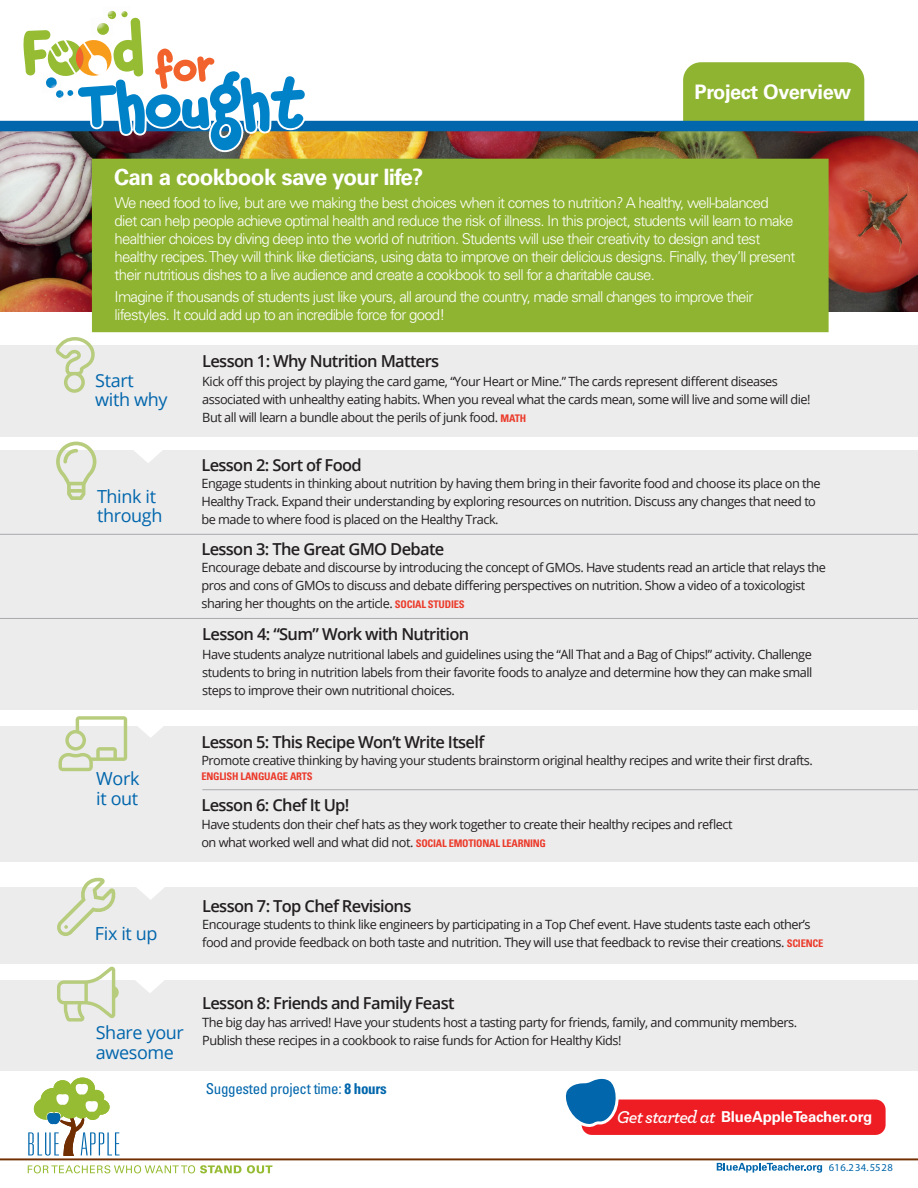
<style>
.page{position:relative;width:918px;height:1188px;background:#fff}
.page>*{position:absolute;margin:0;border:0;box-sizing:border-box;transform-origin:0 0}
.t1{font:700 22.5px "Univers LT Std";letter-spacing:-.03em;color:#fff}
.t2{font:700 20.1px "Univers LT Std";letter-spacing:-.02em;color:#fff}
.t3{font:18px/19.5px "Open Sans";letter-spacing:-.02em;color:#0166ac}
.t4{font:italic 600 17.85px "Archer";letter-spacing:-.04em;color:#fff}
.t5{font:600 16.5px "Open Sans";letter-spacing:-.04em;color:#231f20}
.t6{font:300 15px/18px "Univers LT Std";letter-spacing:-.05em;color:#fff}
.t7{font:condensed 15px "Univers LT Std";letter-spacing:-.02em;color:#0166ac}
.t8{font:700 15px "Univers LT Std";letter-spacing:-.01em;color:#fff}
.t9{font:12.75px/18px "Open Sans";letter-spacing:-.04em;color:#231f20}
.t10{font:700 condensed 10.5px "Univers LT Std";letter-spacing:-.02em;color:#eb3b2b}
.t11{font:10.5px "Myriad Pro";letter-spacing:.045em;color:#0166ac}
.s1{font-family:"Univers LT Std";font-weight:700;font-stretch:condensed;font-size:10.5px;color:#eb3b2b}
.s2{font-weight:700}
</style>
<div class="page">
<div style="left:683px;top:62px;width:181px;height:59px;background:#8fb431"></div>
<img style="left:0;top:131px;width:918px;height:181px">
<div style="left:0;top:121px;width:918px;height:10px;background:#0166ac"></div>
<div style="left:0;top:887px;width:918px;height:76px;background:#ececed"></div>
<div style="left:0;top:980px;width:918px;height:90px;background:#ececed"></div>
<div style="left:0;top:345px;width:918px;height:92px;background:#ececed"></div>
<div style="left:0;top:450px;width:918px;height:260px;background:#ececed"></div>
<div style="left:0;top:726px;width:918px;height:135px;background:#ececed"></div>
<hr style="left:0;top:1158px;width:918px;height:2px;background:#712e00">
<svg style="left:28px;top:1165px;width:244px;height:8px"></svg>
<svg style="left:28px;top:1078px;width:92px;height:78px"></svg>
<svg style="left:717px;top:1163px;width:105px;height:10px"></svg>
<svg style="left:55px;top:337px;width:40px;height:56px"></svg>
<svg style="left:56px;top:442px;width:40px;height:58px"></svg>
<svg style="left:58px;top:716px;width:69px;height:55px"></svg>
<svg style="left:57px;top:877px;width:59px;height:59px"></svg>
<svg style="left:57px;top:967px;width:62px;height:55px"></svg>
<div style="left:92px;top:159px;width:737px;height:173px;background:#8fb431"></div>
<hr style="left:0;top:534px;width:918px;height:1px;background:#a8a9ad">
<hr style="left:0;top:618px;width:918px;height:1px;background:#a8a9ad">
<hr style="left:202px;top:789px;width:716px;height:1px;background:#a8a9ad">
<div style="left:582px;top:1100px;width:304px;height:35px;background:#ee1d23;border-radius:10px"></div>
<svg style="left:565px;top:1078px;width:60px;height:53px"></svg>
<svg style="left:134px;top:450px;width:28px;height:13px"></svg>
<svg style="left:138px;top:726px;width:25px;height:12px"></svg>
<svg style="left:137px;top:887px;width:27px;height:13px"></svg>
<svg style="left:136px;top:980px;width:28px;height:13px"></svg>
<svg style="left:22px;top:10px;width:285px;height:142px"></svg>
<p class="t1" style="left:114px;top:164px;width:311px">Can a cookbook save your life?</p>
<p class="t2" style="left:694px;top:80px;width:158px">Project Overview</p>
<p class="t6" style="left:115px;top:193px;width:682px">We need food to live, but are we making the best choices when it comes to nutrition? A healthy, well-balanced<br>diet can help people achieve optimal health and reduce the risk of illness. In this project, students will learn to make healthier choices by diving deep into the world of nutrition. Students will use their creativity to design and test healthy recipes. They will think like dieticians, using data to improve on their delicious designs. Finally, they’ll present their nutritious dishes to a live audience and create a cookbook to sell for a charitable cause.</p>
<p class="t6" style="left:115px;top:288px;width:640px">Imagine if thousands of students just like yours, all around the country, made small changes to improve their lifestyles. It could add up to an incredible force for good!</p>
<p class="t3" style="left:95px;top:370px;width:74px">Start with why</p>
<p class="t3" style="left:97px;top:486px;width:67px">Think it through</p>
<p class="t3" style="left:96px;top:769px;width:45px">Work it out</p>
<p class="t5" style="left:202px;top:350px;width:238px">Lesson 1: Why Nutrition Matters</p>
<p class="t9" style="left:202px;top:372px;width:610px">Kick off this project by playing the card game, “Your Heart or Mine.” The cards represent different diseases associated with unhealthy eating habits. When you reveal what the cards mean, some will live and some will die!<br>But all will learn a bundle about the perils of junk food. <span class="s1">MATH</span></p>
<p class="t5" style="left:201px;top:453px;width:162px">Lesson 2: Sort of Food</p>
<p class="t9" style="left:201px;top:474px;width:621px">Engage students in thinking about nutrition by having them bring in their favorite food and choose its place on the<br>Healthy Track. Expand their understanding by exploring resources on nutrition. Discuss any changes that need to be made to where food is placed on the Healthy Track.</p>
<p class="t5" style="left:201px;top:538px;width:244px">Lesson 3: The Great GMO Debate</p>
<p class="t9" style="left:201px;top:558px;width:626px">Encourage debate and discourse by introducing the concept of GMOs. Have students read an article that relays the pros and cons of GMOs to discuss and debate differing perspectives on nutrition. Show a video of a toxicologist sharing her thoughts on the article. <span class="s1">SOCIAL STUDIES</span></p>
<p class="t5" style="left:202px;top:622px;width:269px">Lesson 4: “Sum” Work with Nutrition</p>
<p class="t9" style="left:202px;top:645px;width:612px;text-align:justify">Have students analyze nutritional labels and guidelines using the “All That and a Bag of Chips!” activity. Challenge students to bring in nutrition labels from their favorite foods to analyze and determine how they can make small steps to improve their own nutritional choices.</p>
<p class="t5" style="left:201px;top:731px;width:284px">Lesson 5: This Recipe Won’t Write Itself</p>
<p class="t9" style="left:201px;top:751px;width:613px">Promote creative thinking by having your students brainstorm original healthy recipes and write their first drafts.</p>
<p class="t10" style="left:201px;top:770px;width:113px">ENGLISH LANGUAGE ARTS</p>
<p class="t5" style="left:201px;top:794px;width:150px">Lesson 6: Chef It Up!</p>
<p class="t9" style="left:201px;top:815px;width:533px">Have students don their chef hats as they work together to create their healthy recipes and reflect on what worked well and what did not. <span class="s1">SOCIAL EMOTIONAL LEARNING</span></p>
<p class="t3" style="left:95px;top:923px;width:64px">Fix it up</p>
<p class="t5" style="left:202px;top:894px;width:211px">Lesson 7: Top Chef Revisions</p>
<p class="t9" style="left:202px;top:915px;width:623px">Encourage students to think like engineers by participating in a Top Chef event. Have students taste each other’s food and provide feedback on both taste and nutrition. They will use that feedback to revise their creations. <span class="s1">SCIENCE</span></p>
<p class="t3" style="left:96px;top:1022px;width:90px">Share your awesome</p>
<p class="t5" style="left:202px;top:992px;width:254px">Lesson 8: Friends and Family Feast</p>
<p class="t9" style="left:202px;top:1013px;width:596px">The big day has arrived! Have your students host a tasting party for friends, family, and community members.<br>Publish these recipes in a cookbook to raise funds for Action for Healthy Kids!</p>
<p class="t7" style="left:206px;top:1079px;width:182px">Suggested project time: <span class="s2">8 hours</span></p>
<p class="t4" style="left:617px;top:1104px;width:100px">Get started at</p>
<p class="t8" style="left:721px;top:1108px;width:153px">BlueAppleTeacher.org</p>
<p class="t11" style="left:829px;top:1161px;width:66px">616.234.5528</p>
</div>
